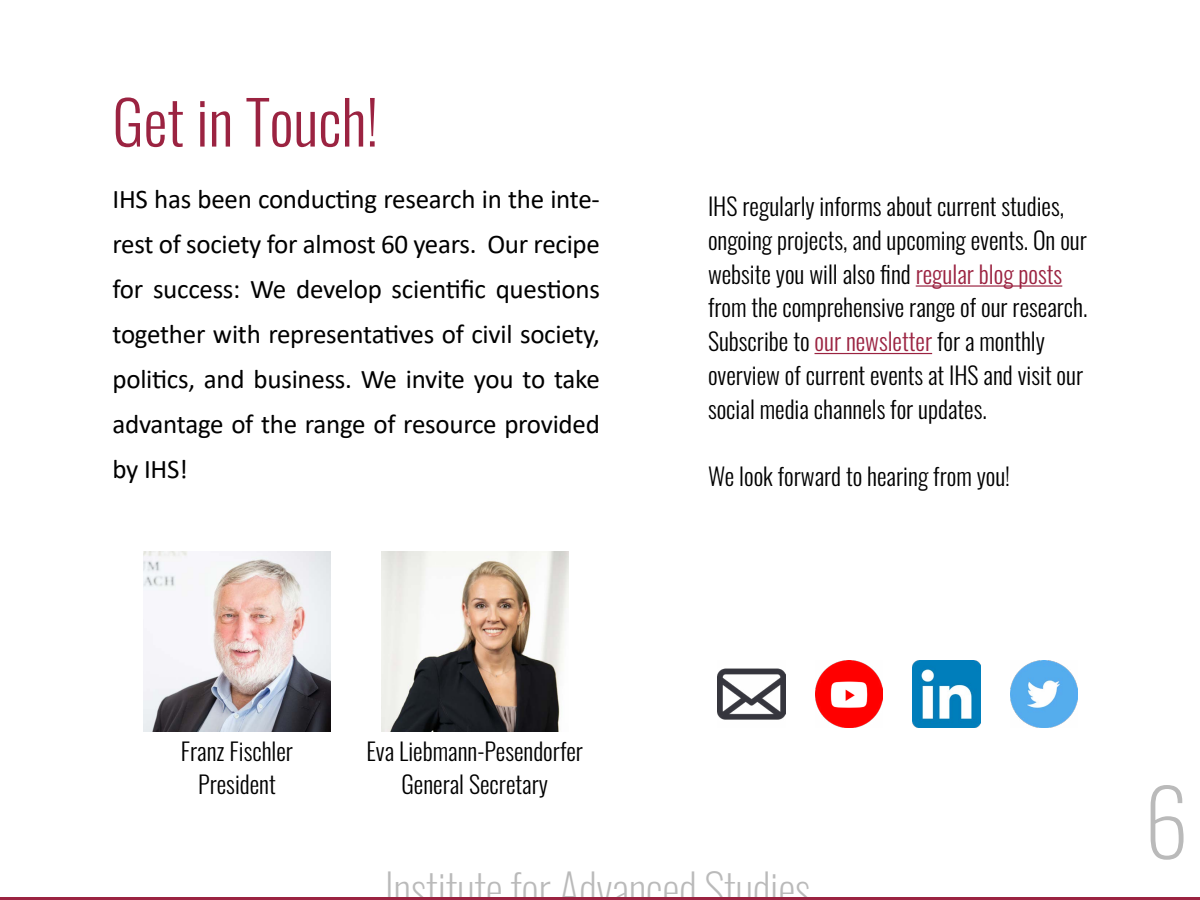
<style>
.page{position:relative;width:1200px;height:900px;background:#fff}
.page>*{position:absolute;margin:0;border:0;box-sizing:border-box;transform-origin:0 0}
.t1{font:200 90px "Oswald";color:#bababa}
.t2{font:300 60px "Oswald";color:#9b2341}
.t3{font:200 45px "Oswald";letter-spacing:-.01em;color:#bababa}
.t4{font:27px/45px "Calibri";letter-spacing:-.01em;color:#000;text-align:justify}
.t5{font:300 24px/33.8px "Oswald";color:#000;text-align:center}
.s1{color:#9b2341}
</style>
<div class="page">
<hr style="left:0;top:897px;width:1200px;height:3px;background:#9b2341">
<img style="left:381px;top:552px;width:187px;height:180px">
<img style="left:815px;top:660px;width:68px;height:68px">
<img style="left:913px;top:660px;width:67px;height:68px">
<img style="left:1010px;top:660px;width:68px;height:68px">
<hr style="left:916px;top:285px;width:146px;height:2px;background:#9b2341">
<hr style="left:815px;top:353px;width:117px;height:1px;background:#9b2341">
<img style="left:718px;top:668px;width:67px;height:52px">
<img style="left:143px;top:552px;width:188px;height:180px">
<h2 class="t2" style="left:112px;top:69px;width:267px">Get in Touch!</h2>
<p class="t4" style="left:112px;top:176px;width:489px">IHS has been conducting research in the inte&shy;rest of society for almost 60 years. Our recipe for success: We develop scientific questions together with representatives of civil society, politics, and business. We invite you to take advantage of the range of resource provided by IHS!</p>
<p class="t5" style="left:708px;top:187px;width:381px;text-align:left">IHS regularly informs about current studies, ongoing projects, and upcoming events. On our website you will also find <span class="s1">regular blog posts </span>from the comprehensive range of our research.<br>Subscribe to <span class="s1">our newsletter</span> for a monthly overview of current events at IHS and visit our social media channels for updates.</p>
<p class="t5" style="left:708px;top:457px;width:304px">We look forward to hearing from you!</p>
<p class="t5" style="left:181px;top:732px;width:114px">Franz Fischler<br>President</p>
<p class="t5" style="left:366px;top:732px;width:218px">Eva Liebmann-Pesendorfer<br>General Secretary</p>
<h3 class="t3" style="left:385px;top:850px;width:428px">Institute for Advanced Studies</h3>
<h1 class="t1" style="left:1144px;top:742px;width:46px">6</h1>
</div>
